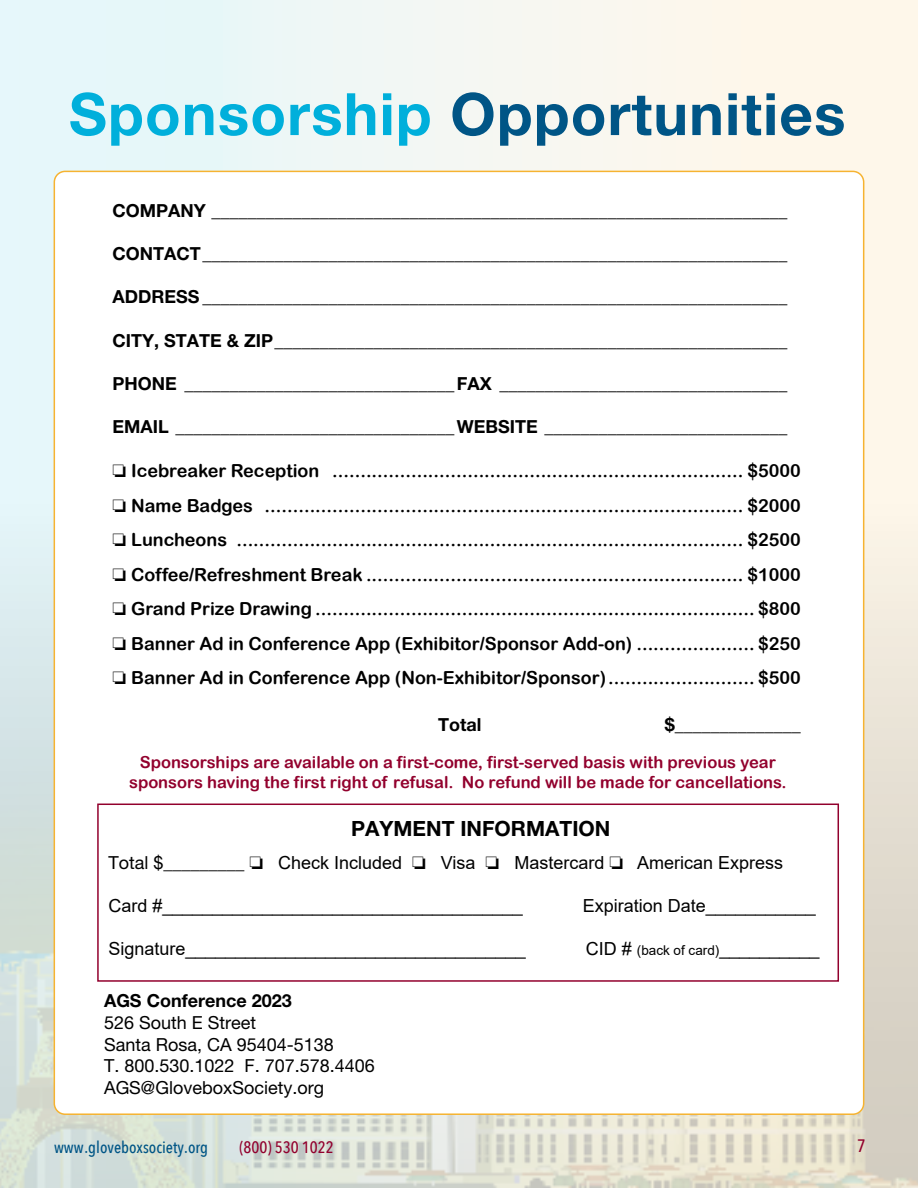
<style>
.page{position:relative;width:918px;height:1188px;background:#fff}
.page>*{position:absolute;margin:0;border:0;box-sizing:border-box;transform-origin:0 0}
.t1{font:700 58.5px "Helvetica Neue LT Pro";letter-spacing:.02em;color:#005586}
.t2{font:700 21px "Helvetica Neue LT Pro";color:#000}
.t3{font:18px "Arial Rounded MT Bold";color:#000}
.t4{font:18px/21.6px "Helvetica Neue LT Pro";color:#000}
.t5{font:18px "Arial";color:#000}
.t6{font:700 18px "Helvetica Neue LT Pro";color:#000}
.t7{font:500 18px "Avenir Next Condensed";color:#92002d}
.t8{font:16.5px/19.8px "Arial Rounded MT Bold";color:#92002d;text-align:center}
.t9{font:500 16.5px "Avenir Next Condensed";color:#005586}
.t10{font:500 16.5px "Avenir Next Condensed";color:#92002d}
.s1{color:#00afdb}
.s2{font-weight:700}
.s3{font-family:"Helvetica Neue LT Pro"}
.s4{font-size:13.5px}
</style>
<div class="page">
<div style="left:0;top:0;width:918px;height:1188px;background:linear-gradient(to right,#e3f7fb,#fff7e8)"></div>
<img style="left:0;top:218px;width:918px;height:970px">
<div style="left:54px;top:171px;width:810px;height:943px;background:#fff;border-radius:11px"></div>
<div style="left:97px;top:804px;width:742px;height:178px;background:#fff;border:2px solid #92002d"></div>
<h1 class="t1" style="left:69px;top:78px;width:778px"><span class="s1">Sponsorship</span> Opportunities</h1>
<p class="t4" style="left:112px;top:200px;width:677px"><span class="s2">COMPANY</span> ________________________________________________________________</p>
<p class="t4" style="left:112px;top:243px;width:677px"><span class="s2">CONTACT</span>_________________________________________________________________</p>
<p class="t4" style="left:112px;top:286px;width:677px"><span class="s2">ADDRESS</span> _________________________________________________________________</p>
<p class="t4" style="left:112px;top:329px;width:676px"><span class="s2">CITY, STATE &amp; ZIP</span>_________________________________________________________</p>
<p class="t4" style="left:112px;top:372px;width:677px"><span class="s2">PHONE</span> ______________________________<span class="s2">FAX</span> ________________________________</p>
<p class="t6" style="left:112px;top:415px;width:677px">EMAIL _______________________________WEBSITE ___________________________</p>
<p class="t3" style="left:112px;top:460px;width:690px">□ Icebreaker Reception ......................................................................... $5000</p>
<p class="t3" style="left:113px;top:494px;width:690px">□ Name Badges ..................................................................................... $2000</p>
<p class="t3" style="left:112px;top:529px;width:690px">□ Luncheons .......................................................................................... $2500</p>
<p class="t3" style="left:112px;top:563px;width:690px">□ Coffee/Refreshment Break ................................................................... $1000</p>
<p class="t3" style="left:112px;top:598px;width:690px">□ Grand Prize Drawing .............................................................................. $800</p>
<p class="t3" style="left:112px;top:632px;width:690px">□ Banner Ad in Conference App (Exhibitor/Sponsor Add-on) ..................... $250</p>
<p class="t3" style="left:112px;top:667px;width:690px">□ Banner Ad in Conference App (Non-Exhibitor/Sponsor).......................... $500</p>
<p class="t6" style="left:438px;top:713px;width:45px">Total</p>
<p class="t6" style="left:665px;top:713px;width:138px">$______________</p>
<p class="t8" style="left:129px;top:752px;width:659px">Sponsorships are available on a first-come, first-served basis with previous year sponsors having the first right of refusal. No refund will be made for cancellations.</p>
<p class="t2" style="left:351px;top:815px;width:261px">PAYMENT INFORMATION</p>
<p class="t5" style="left:108px;top:850px;width:676px"><span class="s3">Total $_________</span> □ Check Included □ Visa □ Mastercard □ American Express</p>
<p class="t5" style="left:108px;top:893px;width:416px">Card #____________________________________</p>
<p class="t5" style="left:583px;top:893px;width:235px">Expiration Date___________</p>
<p class="t5" style="left:108px;top:936px;width:419px">Signature__________________________________</p>
<p class="t5" style="left:586px;top:936px;width:235px">CID # <span class="s4">(back of card)</span>__________</p>
<p class="t6" style="left:104px;top:990px;width:189px">AGS Conference 2023</p>
<p class="t4" style="left:104px;top:1012px;width:272px">526 South E Street<br>Santa Rosa, CA 95404-5138<br>T. 800.530.1022 F. 707.578.4406<br>AGS@GloveboxSociety.org</p>
<p class="t9" style="left:54px;top:1137px;width:156px">www .gloveboxsociety .org</p>
<p class="t10" style="left:239px;top:1137px;width:96px">(800) 530 1022</p>
<p class="t7" style="left:857px;top:1135px;width:10px">7</p>
</div>
